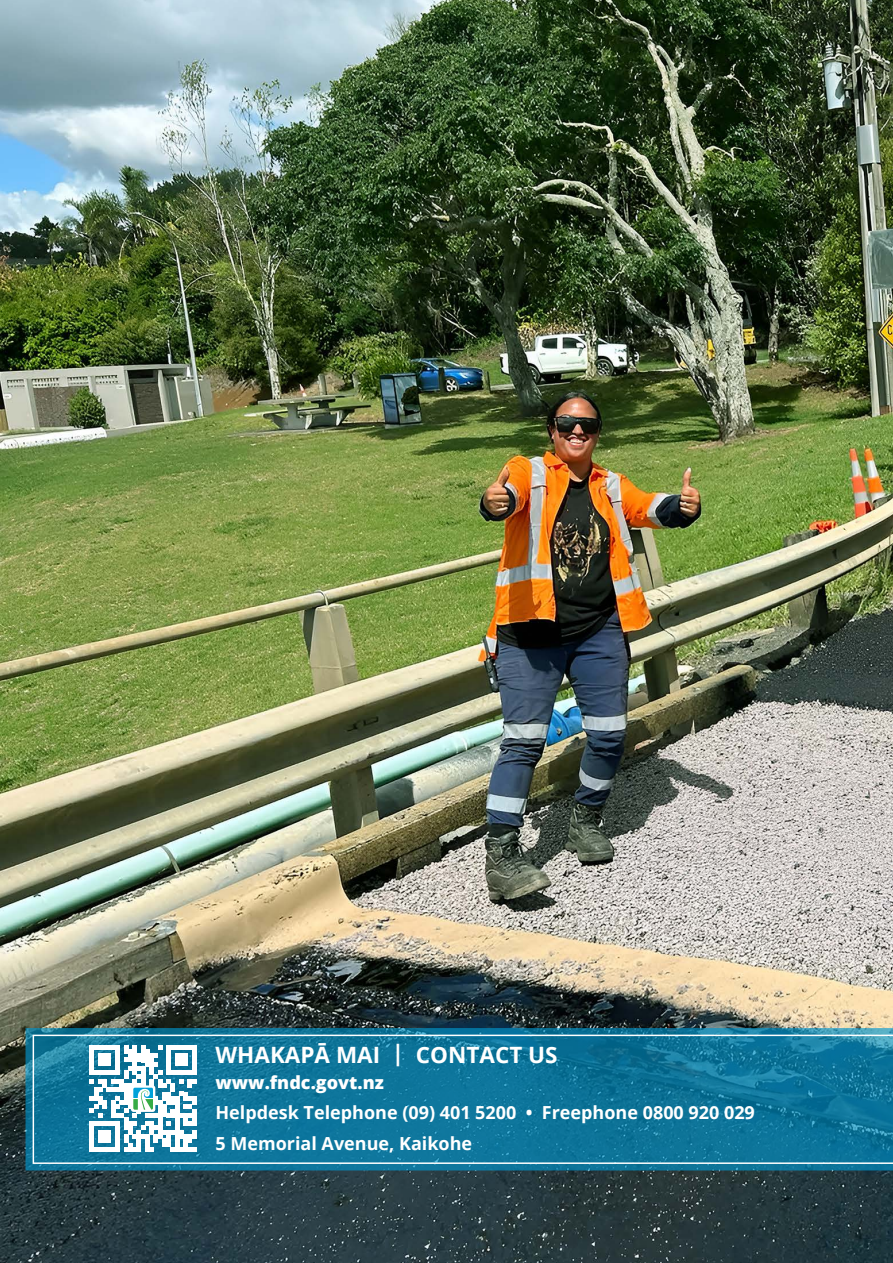
<style>
.page{position:relative;width:893px;height:1263px;background:#fff}
.page>*{position:absolute;margin:0;border:0;box-sizing:border-box;transform-origin:0 0}
.t1{font:700 22.5px "Open Sans";color:#fff}
.t2{font:700 18px/30.2px "Open Sans";color:#fff}
.t3{font:800 18px "Open Sans";color:#fff}
</style>
<div class="page">
<img style="left:1px;top:0;width:892px;height:1263px">
<svg style="left:26px;top:1028px;width:867px;height:142px;fill:#0e759a"></svg>
<svg style="left:32px;top:1034px;width:861px;height:131px"></svg>
<p class="t1" style="left:216px;top:1038px;width:344px">WHAKAPĀ MAI | CONTACT US</p>
<p class="t3" style="left:216px;top:1069px;width:170px">www.fndc.govt.nz</p>
<p class="t2" style="left:216px;top:1097px;width:541px">Helpdesk Telephone (09) 401 5200 • Freephone 0800 920 029<br>5 Memorial Avenue, Kaikohe</p>
</div>
